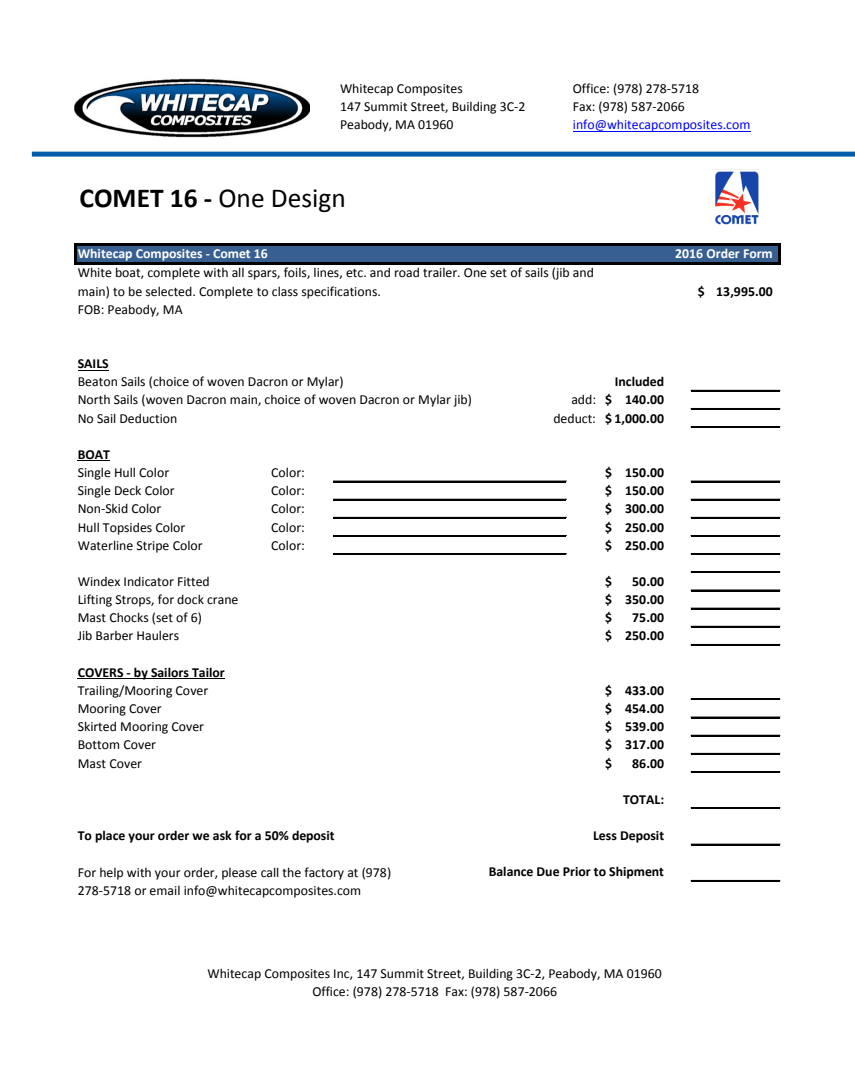
<style>
.page{position:relative;width:855px;height:1080px;background:#fff}
.page>*{position:absolute;margin:0;border:0;box-sizing:border-box;transform-origin:0 0}
.t1{font:27.5px "Calibri";color:#000}
.t2{font:13.75px/18.1px "Calibri";color:#000}
.t3{font:700 13.75px "Calibri";letter-spacing:.005em;color:#000}
.t4{font:700 13.75px "Calibri";color:#fff}
.t5{font:13.75px "Calibri";color:#00f}
.s1{font-weight:700}
.s2{font-weight:400}
</style>
<div class="page">
<div style="left:76px;top:245px;width:704px;height:19px;background:#376091"></div>
<hr style="left:573px;top:131px;width:178px;height:1px;background:#00f">
<hr style="left:78px;top:370px;width:31px;height:1px;background:#000">
<hr style="left:78px;top:460px;width:32px;height:1px;background:#000">
<hr style="left:78px;top:678px;width:147px;height:1px;background:#000">
<hr style="left:333px;top:481px;width:233px;height:1px;background:#000">
<hr style="left:333px;top:499px;width:233px;height:1px;background:#000">
<hr style="left:333px;top:517px;width:233px;height:1px;background:#000">
<hr style="left:333px;top:535px;width:233px;height:2px;background:#000">
<hr style="left:334px;top:553px;width:232px;height:1px;background:#000">
<hr style="left:333px;top:554px;width:233px;height:1px;background:#000">
<hr style="left:74px;top:244px;width:3px;height:21px;background:#000">
<svg style="left:779px;top:246px;width:2px;height:17px"></svg>
<hr style="left:77px;top:244px;width:704px;height:2px;background:#000">
<hr style="left:77px;top:263px;width:704px;height:2px;background:#000">
<hr style="left:691px;top:390px;width:89px;height:1px;background:#000">
<hr style="left:691px;top:408px;width:89px;height:2px;background:#000">
<hr style="left:691px;top:426px;width:89px;height:1px;background:#000">
<hr style="left:691px;top:427px;width:89px;height:1px;background:#000">
<hr style="left:691px;top:481px;width:89px;height:1px;background:#000">
<hr style="left:691px;top:499px;width:89px;height:1px;background:#000">
<hr style="left:691px;top:517px;width:89px;height:1px;background:#000">
<hr style="left:691px;top:535px;width:89px;height:2px;background:#000">
<hr style="left:691px;top:553px;width:89px;height:1px;background:#000">
<hr style="left:691px;top:554px;width:89px;height:1px;background:#000">
<hr style="left:691px;top:572px;width:89px;height:1px;background:#000">
<hr style="left:691px;top:590px;width:89px;height:1px;background:#000">
<hr style="left:691px;top:608px;width:89px;height:1px;background:#000">
<hr style="left:691px;top:626px;width:89px;height:1px;background:#000">
<hr style="left:691px;top:644px;width:89px;height:2px;background:#000">
<hr style="left:691px;top:699px;width:89px;height:1px;background:#000">
<hr style="left:691px;top:717px;width:89px;height:1px;background:#000">
<hr style="left:691px;top:735px;width:89px;height:1px;background:#000">
<hr style="left:691px;top:753px;width:89px;height:2px;background:#000">
<hr style="left:691px;top:771px;width:89px;height:2px;background:#000">
<hr style="left:691px;top:808px;width:89px;height:1px;background:#000">
<hr style="left:691px;top:844px;width:89px;height:1px;background:#000">
<hr style="left:691px;top:880px;width:89px;height:2px;background:#000">
<img style="left:75px;top:78px;width:235px;height:60px">
<img style="left:712px;top:169px;width:49px;height:56px">
<div style="left:32px;top:152px;width:823px;height:5px;background:#015dab"></div>
<p class="t2" style="left:340px;top:80px;width:124px">Whitecap Composites</p>
<p class="t2" style="left:573px;top:80px;width:128px">Office: (978) 278-5718</p>
<p class="t2" style="left:340px;top:98px;width:187px">147 Summit Street, Building 3C-2</p>
<p class="t2" style="left:573px;top:98px;width:113px">Fax: (978) 587-2066</p>
<p class="t2" style="left:340px;top:116px;width:115px">Peabody, MA 01960</p>
<p class="t5" style="left:573px;top:116px;width:179px">info@whitecapcomposites.com</p>
<h1 class="t1" style="left:80px;top:181px;width:268px"><span class="s1">COMET 16 -</span> One Design</h1>
<p class="t4" style="left:78px;top:245px;width:192px">Whitecap Composites - Comet 16</p>
<p class="t4" style="left:675px;top:245px;width:99px">2016 Order Form</p>
<p class="t3" style="left:698px;top:282px;width:77px">$ 13,995.00</p>
<p class="t2" style="left:78px;top:300px;width:106px">FOB: Peabody, MA</p>
<p class="t2" style="left:78px;top:264px;width:518px">White boat, complete with all spars, foils, lines, etc. and road trailer. One set of sails (jib and main) to be selected. Complete to class specifications.</p>
<p class="t3" style="left:78px;top:355px;width:32px">SAILS</p>
<p class="t2" style="left:78px;top:373px;width:267px">Beaton Sails (choice of woven Dacron or Mylar)</p>
<p class="t3" style="left:615px;top:373px;width:51px">Included</p>
<p class="t2" style="left:78px;top:391px;width:396px">North Sails (woven Dacron main, choice of woven Dacron or Mylar jib)</p>
<p class="t3" style="left:571px;top:391px;width:94px"><span class="s2">add:</span> $ 140.00</p>
<p class="t2" style="left:78px;top:409px;width:101px">No Sail Deduction</p>
<p class="t3" style="left:553px;top:409px;width:112px"><span class="s2">deduct:</span> $ 1,000.00</p>
<p class="t3" style="left:78px;top:446px;width:34px">BOAT</p>
<p class="t2" style="left:78px;top:464px;width:93px">Single Hull Color</p>
<p class="t2" style="left:271px;top:464px;width:35px">Color:</p>
<p class="t3" style="left:605px;top:464px;width:60px">$ 150.00</p>
<p class="t2" style="left:78px;top:482px;width:99px">Single Deck Color</p>
<p class="t2" style="left:271px;top:482px;width:35px">Color:</p>
<p class="t3" style="left:605px;top:482px;width:60px">$ 150.00</p>
<p class="t2" style="left:78px;top:500px;width:85px">Non-Skid Color</p>
<p class="t2" style="left:271px;top:500px;width:35px">Color:</p>
<p class="t3" style="left:605px;top:500px;width:60px">$ 300.00</p>
<p class="t2" style="left:78px;top:518px;width:109px">Hull Topsides Color</p>
<p class="t2" style="left:271px;top:518px;width:35px">Color:</p>
<p class="t3" style="left:605px;top:518px;width:60px">$ 250.00</p>
<p class="t2" style="left:78px;top:536px;width:126px">Waterline Stripe Color</p>
<p class="t2" style="left:271px;top:536px;width:35px">Color:</p>
<p class="t3" style="left:605px;top:536px;width:60px">$ 250.00</p>
<p class="t2" style="left:78px;top:572px;width:134px">Windex Indicator Fitted</p>
<p class="t3" style="left:605px;top:573px;width:8px">$</p>
<p class="t3" style="left:632px;top:573px;width:33px">50.00</p>
<p class="t2" style="left:78px;top:591px;width:162px">Lifting Strops, for dock crane</p>
<p class="t3" style="left:605px;top:591px;width:60px">$ 350.00</p>
<p class="t2" style="left:78px;top:609px;width:126px">Mast Chocks (set of 6)</p>
<p class="t3" style="left:605px;top:609px;width:8px">$</p>
<p class="t3" style="left:632px;top:609px;width:33px">75.00</p>
<p class="t2" style="left:78px;top:627px;width:103px">Jib Barber Haulers</p>
<p class="t3" style="left:605px;top:627px;width:60px">$ 250.00</p>
<p class="t3" style="left:78px;top:663px;width:149px">COVERS - by Sailors Tailor</p>
<p class="t2" style="left:78px;top:681px;width:132px">Trailing/Mooring Cover</p>
<p class="t3" style="left:605px;top:682px;width:60px">$ 433.00</p>
<p class="t2" style="left:78px;top:699px;width:85px">Mooring Cover</p>
<p class="t3" style="left:605px;top:700px;width:60px">$ 454.00</p>
<p class="t2" style="left:78px;top:718px;width:128px">Skirted Mooring Cover</p>
<p class="t3" style="left:605px;top:718px;width:60px">$ 539.00</p>
<p class="t2" style="left:78px;top:736px;width:80px">Bottom Cover</p>
<p class="t3" style="left:605px;top:736px;width:60px">$ 317.00</p>
<p class="t2" style="left:78px;top:754px;width:66px">Mast Cover</p>
<p class="t3" style="left:605px;top:754px;width:8px">$</p>
<p class="t3" style="left:632px;top:754px;width:33px">86.00</p>
<p class="t3" style="left:623px;top:791px;width:43px">TOTAL:</p>
<p class="t3" style="left:78px;top:827px;width:258px">To place your order we ask for a 50% deposit</p>
<p class="t3" style="left:593px;top:827px;width:73px">Less Deposit</p>
<p class="t3" style="left:489px;top:863px;width:177px">Balance Due Prior to Shipment</p>
<p class="t2" style="left:78px;top:863px;width:315px">For help with your order, please call the factory at (978)<br>278-5718 or email info@whitecapcomposites.com</p>
<p class="t2" style="left:207px;top:965px;width:456px;text-align:center">Whitecap Composites Inc, 147 Summit Street, Building 3C-2, Peabody, MA 01960<br>Office: (978) 278-5718 Fax: (978) 587-2066</p>
</div>
